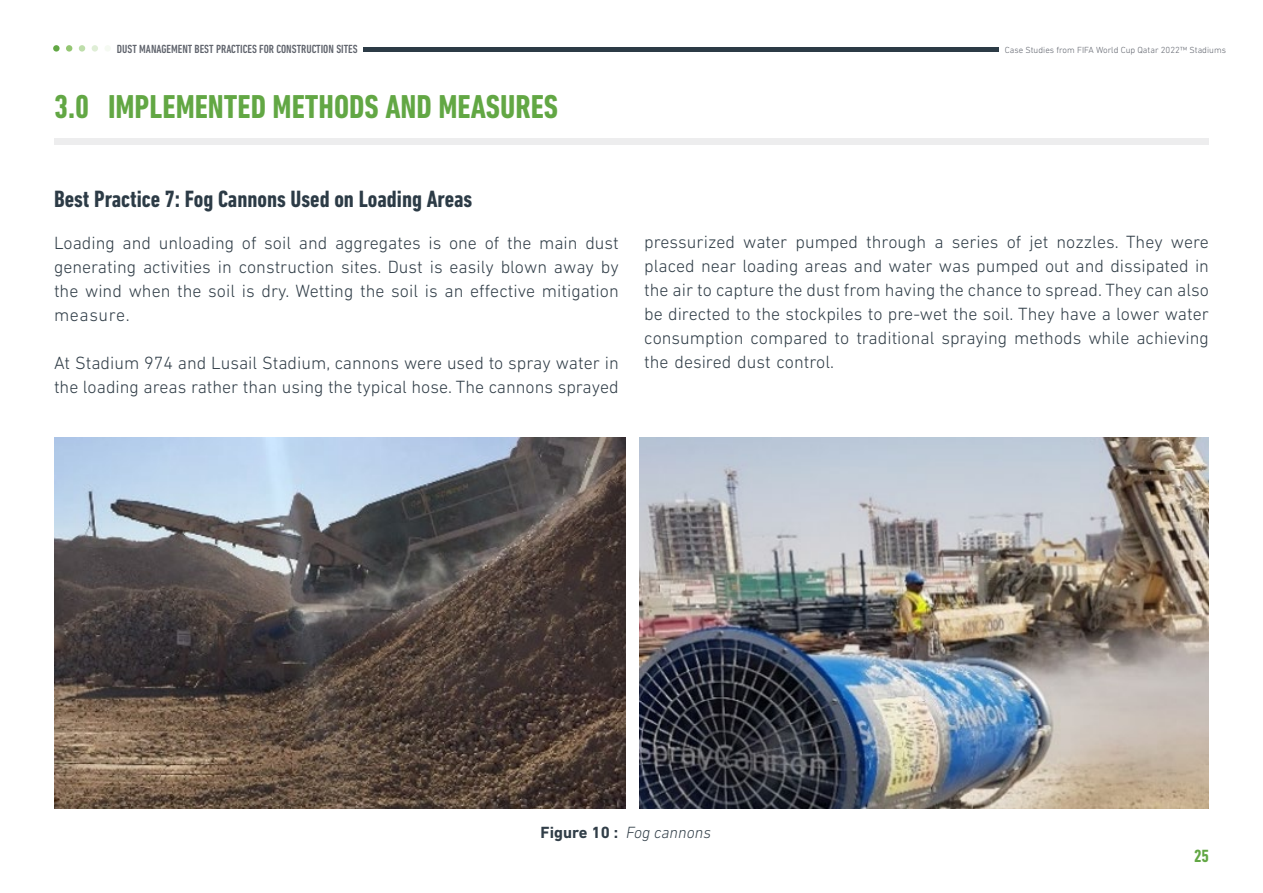
<style>
.page{position:relative;width:1263px;height:893px;background:#fff}
.page>*{position:absolute;margin:0;border:0;box-sizing:border-box;transform-origin:0 0}
.t1{font:700 condensed 33.75px "DIN Next LT Pro";color:#62a744}
.t2{font:700 condensed 24px "DIN Next LT Pro";color:#2c3b46}
.t3{font:300 18px/24px "DIN Next LT Pro";color:#313e48;text-align:justify}
.t4{font:700 condensed 18px "DIN Next LT Pro";color:#62a744}
.t5{font:italic 300 16.5px "DIN Next LT Pro";color:#313e48}
.t6{font:500 condensed 12px "DIN Next LT Pro";color:#60646d}
.t7{font:300 9px "DIN Next LT Pro";color:#60646d}
.s1{font-weight:700;font-style:normal}
</style>
<div class="page">
<div style="left:363px;top:47px;width:635px;height:5px;background:#2c3b46"></div>
<div style="left:53px;top:45px;width:7px;height:7px;background:#62a744;border-radius:50%"></div>
<div style="left:66px;top:45px;width:6px;height:7px;background:#94c672;border-radius:50%"></div>
<div style="left:79px;top:45px;width:6px;height:7px;background:#bedeab;border-radius:50%"></div>
<div style="left:92px;top:45px;width:6px;height:7px;background:#dfeed6;border-radius:50%"></div>
<div style="left:104px;top:45px;width:7px;height:7px;background:#f5faf2;border-radius:50%"></div>
<div style="left:54px;top:138px;width:1155px;height:7px;background:#ededee"></div>
<img style="left:54px;top:438px;width:572px;height:370px">
<img style="left:640px;top:438px;width:569px;height:370px">
<p class="t6" style="left:117px;top:42px;width:242px">DUST MANAGEMENT BEST PRACTICES FOR CONSTRUCTION SITES</p>
<p class="t7" style="left:1005px;top:45px;width:223px">Case Studies from FIFA World Cup Qatar 2022™ Stadiums</p>
<h1 class="t1" style="left:54px;top:88px;width:506px">3.0 IMPLEMENTED METHODS AND MEASURES</h1>
<h2 class="t2" style="left:54px;top:185px;width:420px">Best Practice 7: Fog Cannons Used on Loading Areas</h2>
<p class="t3" style="left:54px;top:231px;width:566px">Loading and unloading of soil and aggregates is one of the main dust generating activities in construction sites. Dust is easily blown away by the wind when the soil is dry. Wetting the soil is an effective mitigation measure.</p>
<p class="t3" style="left:54px;top:351px;width:566px">At Stadium 974 and Lusail Stadium, cannons were used to spray water in the loading areas rather than using the typical hose. The cannons sprayed</p>
<p class="t3" style="left:644px;top:230px;width:566px">pressurized water pumped through a series of jet nozzles. They were placed near loading areas and water was pumped out and dissipated in the air to capture the dust from having the chance to spread. They can also be directed to the stockpiles to pre-wet the soil. They have a lower water consumption compared to traditional spraying methods while achieving the desired dust control.</p>
<p class="t5" style="left:541px;top:823px;width:172px"><span class="s1">Figure 10 :</span> Fog cannons</p>
<p class="t4" style="left:1194px;top:845px;width:16px">25</p>
</div>
